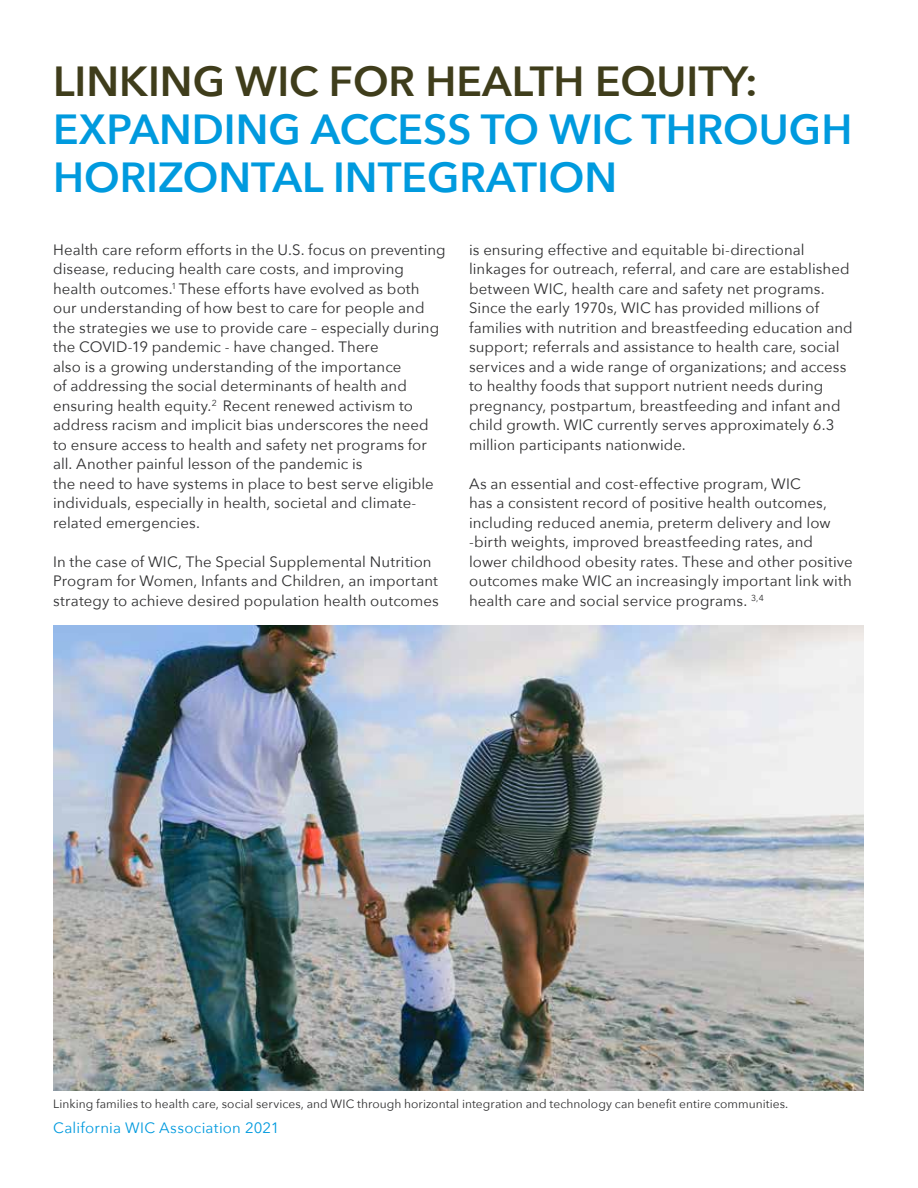
<style>
.page{position:relative;width:918px;height:1188px;background:#fff}
.page>*{position:absolute;margin:0;border:0;box-sizing:border-box;transform-origin:0 0}
.t1{font:600 42px/48px "Avenir Next";color:#009ade}
.t2{font:600 42px "Avenir Next";color:#3f3d1b}
.t3{font:15px/19.5px "Avenir Next";letter-spacing:.005em;color:#2e2e2f}
.t4{font:15px "Avenir Next";letter-spacing:.015em;color:#009ade}
.t5{font:12px "Avenir Next";letter-spacing:.005em;color:#2e2e2f}
</style>
<div class="page">
<img style="left:53px;top:626px;width:811px;height:465px">
<h1 class="t2" style="left:53px;top:45px;width:706px">LINKING WIC FOR HEALTH EQUITY:</h1>
<h1 class="t1" style="left:53px;top:104px;width:801px">EXPANDING ACCESS TO WIC THROUGH<br>HORIZONTAL INTEGRATION</h1>
<p class="t3" style="left:53px;top:239px;width:394px">Health care reform efforts in the U.S. focus on preventing disease, reducing health care costs, and improving health outcomes.<sup>1</sup> These efforts have evolved as both our understanding of how best to care for people and the strategies we use to provide care – especially during the COVID-19 pandemic - have changed. There<br>also is a growing understanding of the importance<br>of addressing the social determinants of health and ensuring health equity.<sup>2</sup> Recent renewed activism to address racism and implicit bias underscores the need to ensure access to health and safety net programs for all. Another painful lesson of the pandemic is<br>the need to have systems in place to best serve eligible individuals, especially in health, societal and climate&shy;related emergencies.</p>
<p class="t3" style="left:53px;top:551px;width:387px">In the case of WIC, The Special Supplemental Nutrition<br>Program for Women, Infants and Children, an important strategy to achieve desired population health outcomes</p>
<p class="t3" style="left:469px;top:239px;width:385px">is ensuring effective and equitable bi-directional linkages for outreach, referral, and care are established between WIC, health care and safety net programs.<br>Since the early 1970s, WIC has provided millions of families with nutrition and breastfeeding education and support; referrals and assistance to health care, social services and a wide range of organizations; and access to healthy foods that support nutrient needs during pregnancy, postpartum, breastfeeding and infant and child growth. WIC currently serves approximately 6.3 million participants nationwide.</p>
<p class="t3" style="left:469px;top:473px;width:385px">As an essential and cost-effective program, WIC<br>has a consistent record of positive health outcomes, including reduced anemia, preterm delivery and low -birth weights, improved breastfeeding rates, and lower childhood obesity rates. These and other positive outcomes make WIC an increasingly important link with health care and social service programs. <sup>3,4</sup></p>
<p class="t5" style="left:53px;top:1094px;width:737px">Linking families to health care, social services, and WIC through horizontal integration and technology can benefit entire communities.</p>
<p class="t4" style="left:53px;top:1115px;width:228px">California WIC Association 2021</p>
</div>
